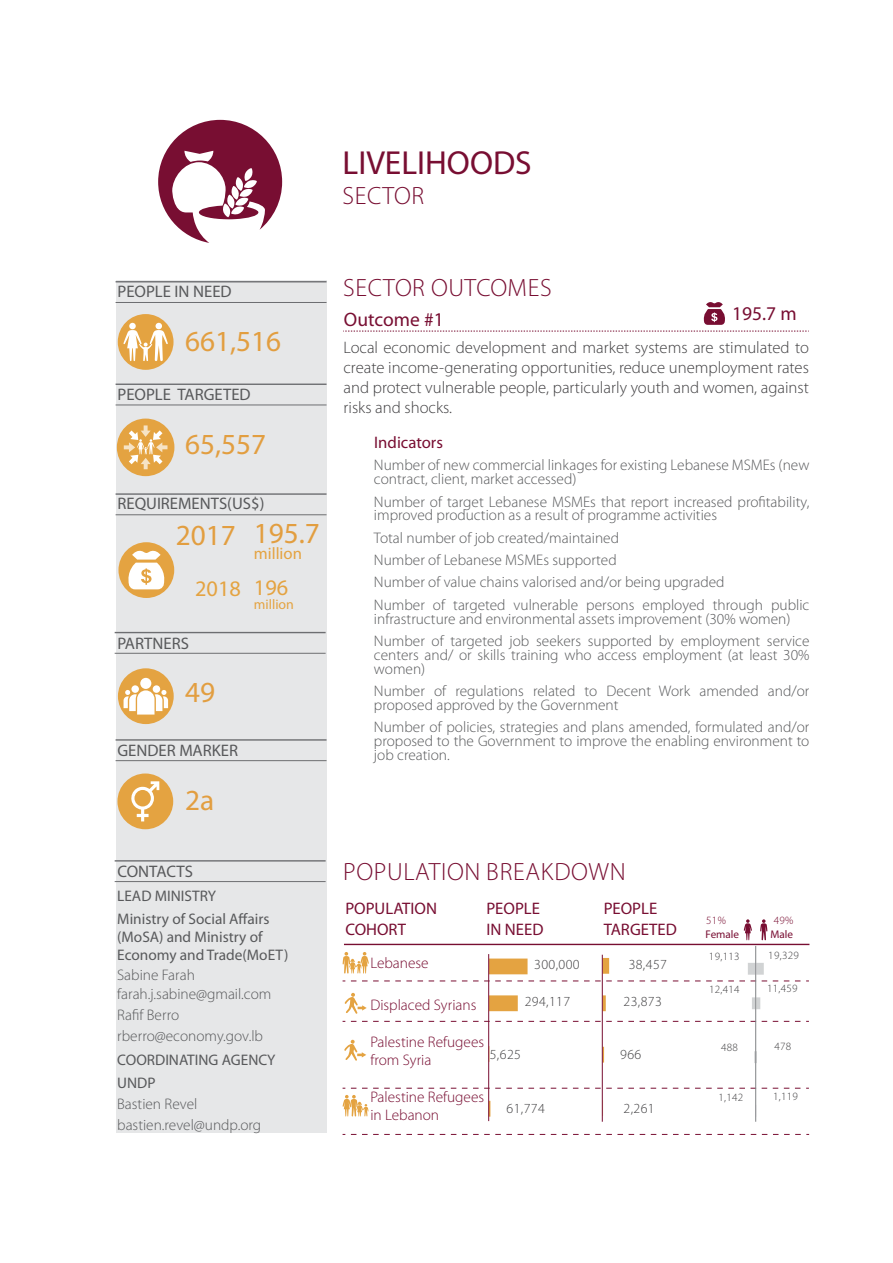
<style>
.page{position:relative;width:893px;height:1263px;background:#fff}
.page>*{position:absolute;margin:0;border:0;box-sizing:border-box;transform-origin:0 0}
.t1{font:33.45px "Myriad Pro";color:#780e32}
.t2{font:29.25px "Myriad Pro";color:#e29e40}
.t3{font:300 25.05px "Myriad Pro";letter-spacing:.025em;color:#780e32}
.t4{font:22.35px "Myriad Pro";color:#e4a341}
.t5{font:19.5px "Myriad Pro";color:#780e32}
.t6{font:300 16.65px/20.1px "Myriad Pro";color:#414042;text-align:justify}
.t7{font:16.65px "Myriad Pro";color:#58595b}
.t8{font:16.65px/20.1px "Myriad Pro";color:#780e32}
.t9{font:16.65px "Myriad Pro";color:#e4a341}
.t10{font:300 15.3px/14px "Myriad Pro";color:#58595b}
.t11{font:15.3px/22.5px "Myriad Pro";color:#58595b}
.t12{font:300 15.3px/18.5px "Myriad Pro";color:#780e32}
.t13{font:300 13.95px "Myriad Pro";letter-spacing:.025em;color:#414042}
.t14{font:13.95px "Myriad Pro";color:#e4a341}
.t15{font:300 11.1px "Myriad Pro";letter-spacing:.025em;color:#414042}
.t16{font:11.1px "Myriad Pro";color:#780e32}
.t17{font:300 11.1px "Myriad Pro";color:#780e32}
</style>
<div class="page">
<div style="left:116px;top:280px;width:211px;height:853px;background:#e6e7e8"></div>
<div style="left:117px;top:773px;width:56px;height:56px;background:#e4a341;border-radius:50%"></div>
<div style="left:118px;top:668px;width:56px;height:56px;background:#e4a341;border-radius:50%"></div>
<svg style="left:703px;top:302px;width:22px;height:23px"></svg>
<div style="left:118px;top:314px;width:56px;height:56px;background:#e4a341;border-radius:50%"></div>
<svg style="left:123px;top:323px;width:45px;height:38px"></svg>
<div style="left:118px;top:542px;width:56px;height:56px;background:#e4a341;border-radius:50%"></div>
<svg style="left:126px;top:550px;width:41px;height:39px"></svg>
<svg style="left:124px;top:678px;width:44px;height:36px"></svg>
<svg style="left:343px;top:331px;width:466px;height:1px"></svg>
<svg style="left:351px;top:1134px;width:458px;height:1px"></svg>
<hr style="left:602px;top:955px;width:1px;height:167px;background:#780e32">
<hr style="left:755px;top:946px;width:1px;height:176px;background:#808285">
<svg style="left:760px;top:919px;width:7px;height:21px"></svg>
<svg style="left:744px;top:919px;width:8px;height:21px"></svg>
<hr style="left:488px;top:954px;width:1px;height:167px;background:#780e32">
<svg style="left:131px;top:781px;width:28px;height:40px"></svg>
<svg style="left:343px;top:952px;width:466px;height:165px"></svg>
<hr style="left:116px;top:384px;width:211px;height:1px;background:#6d6e71">
<hr style="left:116px;top:405px;width:211px;height:1px;background:#6d6e71">
<hr style="left:116px;top:281px;width:211px;height:1px;background:#6d6e71">
<hr style="left:116px;top:302px;width:211px;height:1px;background:#6d6e71">
<hr style="left:116px;top:493px;width:211px;height:2px;background:#6d6e71">
<hr style="left:116px;top:514px;width:211px;height:1px;background:#6d6e71">
<hr style="left:115px;top:632px;width:211px;height:1px;background:#6d6e71">
<hr style="left:115px;top:653px;width:211px;height:1px;background:#6d6e71">
<hr style="left:116px;top:739px;width:211px;height:2px;background:#6d6e71">
<hr style="left:116px;top:760px;width:211px;height:1px;background:#6d6e71">
<hr style="left:115px;top:860px;width:211px;height:1px;background:#6d6e71">
<hr style="left:115px;top:881px;width:211px;height:1px;background:#6d6e71">
<hr style="left:344px;top:944px;width:465px;height:1px;background:#780e32">
<div style="left:117px;top:419px;width:57px;height:57px;background:#e4a341;border-radius:50%"></div>
<svg style="left:124px;top:425px;width:43px;height:44px"></svg>
<svg style="left:158px;top:120px;width:124px;height:123px"></svg>
<h1 class="t1" style="left:343px;top:145px;width:191px">LIVELIHOODS</h1>
<h3 class="t3" style="left:343px;top:182px;width:83px">SECTOR</h3>
<p class="t7" style="left:117px;top:282px;width:116px">PEOPLE IN NEED</p>
<h3 class="t3" style="left:343px;top:274px;width:210px">SECTOR OUTCOMES</h3>
<p class="t5" style="left:344px;top:309px;width:101px">Outcome #1</p>
<p class="t5" style="left:732px;top:303px;width:66px">195.7 m</p>
<h2 class="t2" style="left:185px;top:325px;width:98px">661,516</h2>
<p class="t6" style="left:343px;top:337px;width:467px">Local economic development and market systems are stimulated to create income-generating opportunities, reduce unemployment rates and protect vulnerable people, particularly youth and women, against risks and shocks.</p>
<p class="t7" style="left:117px;top:386px;width:135px">PEOPLE TARGETED</p>
<h2 class="t2" style="left:185px;top:428px;width:83px">65,557</h2>
<p class="t7" style="left:117px;top:495px;width:148px">REQUIREMENTS(US$)</p>
<h2 class="t2" style="left:254px;top:517px;width:68px">195.7</h2>
<p class="t9" style="left:254px;top:544px;width:50px">million</p>
<h2 class="t2" style="left:176px;top:519px;width:62px">2017</h2>
<h3 class="t4" style="left:195px;top:576px;width:95px">2018 196</h3>
<p class="t14" style="left:254px;top:596px;width:42px">million</p>
<p class="t7" style="left:117px;top:634px;width:73px">PARTNERS</p>
<h2 class="t2" style="left:185px;top:676px;width:32px">49</h2>
<p class="t7" style="left:117px;top:741px;width:122px">GENDER MARKER</p>
<h2 class="t2" style="left:185px;top:784px;width:31px">2a</h2>
<p class="t7" style="left:117px;top:862px;width:77px">CONTACTS</p>
<p class="t11" style="left:117px;top:885px;width:154px">LEAD MINISTRY<br>Ministry of Social Affairs</p>
<p class="t11" style="left:117px;top:928px;width:173px;line-height:18.5px">(MoSA) and Ministry of<br>Economy and Trade(MoET)</p>
<p class="t10" style="left:117px;top:966px;width:156px;line-height:18.5px">Sabine Farah farah.j.sabine@gmail.com</p>
<p class="t10" style="left:117px;top:1004px;width:147px;line-height:21.1px">Rafif Berro rberro@economy.gov.lb</p>
<p class="t11" style="left:117px;top:1049px;width:160px">COORDINATING AGENCY<br>UNDP</p>
<p class="t10" style="left:117px;top:1093px;width:146px;line-height:21.1px">Bastien Revel bastien.revel@undp.org</p>
<p class="t8" style="left:374px;top:432px;width:70px">Indicators</p>
<p class="t10" style="left:374px;top:458px;width:437px">Number of new commercial linkages for existing Lebanese MSMEs (new contract, client, market accessed)</p>
<p class="t10" style="left:374px;top:495px;width:437px">Number of target Lebanese MSMEs that report increased profitability, improved production as a result of programme activities</p>
<p class="t10" style="left:374px;top:527px;width:437px;line-height:22.4px">Total number of job created/maintained<br>Number of Lebanese MSMEs supported<br>Number of value chains valorised and/or being upgraded<br>Number of targeted vulnerable persons employed through public</p>
<p class="t10" style="left:374px;top:607px;width:437px;line-height:22.4px">infrastructure and environmental assets improvement (30% women)<br>Number of targeted job seekers supported by employment service</p>
<p class="t10" style="left:374px;top:648px;width:437px">centers and/ or skills training who access employment (at least 30% women)</p>
<p class="t10" style="left:374px;top:684px;width:437px">Number of regulations related to Decent Work amended and/or proposed approved by the Government</p>
<p class="t10" style="left:374px;top:720px;width:437px;text-align:justify">Number of policies, strategies and plans amended, formulated and/or proposed to the Government to improve the enabling environment to job creation.</p>
<h3 class="t3" style="left:343px;top:857px;width:284px">POPULATION BREAKDOWN</h3>
<p class="t8" style="left:345px;top:899px;width:93px">POPULATION<br>COHORT</p>
<p class="t8" style="left:486px;top:899px;width:59px">PEOPLE<br>IN NEED</p>
<p class="t8" style="left:604px;top:899px;width:75px">PEOPLE<br>TARGETED</p>
<p class="t12" style="left:370px;top:954px;width:60px">Lebanese</p>
<p class="t12" style="left:370px;top:996px;width:107px">Displaced Syrians</p>
<p class="t12" style="left:370px;top:1033px;width:115px">Palestine Refugees from Syria</p>
<p class="t12" style="left:370px;top:1087px;width:115px">Palestine Refugees in Lebanon</p>
<p class="t13" style="left:534px;top:957px;width:47px">300,000</p>
<p class="t13" style="left:525px;top:994px;width:47px">294,117</p>
<p class="t13" style="left:490px;top:1047px;width:33px">5,625</p>
<p class="t13" style="left:507px;top:1100px;width:40px">61,774</p>
<p class="t13" style="left:629px;top:957px;width:40px">38,457</p>
<p class="t13" style="left:624px;top:994px;width:40px">23,873</p>
<p class="t13" style="left:620px;top:1047px;width:23px">966</p>
<p class="t13" style="left:624px;top:1100px;width:33px">2,261</p>
<p class="t17" style="left:706px;top:914px;width:21px">51%</p>
<p class="t17" style="left:774px;top:914px;width:21px">49%</p>
<p class="t16" style="left:706px;top:929px;width:35px">Female</p>
<p class="t16" style="left:770px;top:929px;width:24px">Male</p>
<p class="t15" style="left:709px;top:950px;width:32px">19,113</p>
<p class="t15" style="left:768px;top:949px;width:32px">19,329</p>
<p class="t15" style="left:709px;top:983px;width:32px">12,414</p>
<p class="t15" style="left:767px;top:982px;width:32px">11,459</p>
<p class="t15" style="left:721px;top:1041px;width:18px">488</p>
<p class="t15" style="left:774px;top:1040px;width:18px">478</p>
<p class="t15" style="left:718px;top:1091px;width:26px">1,142</p>
<p class="t15" style="left:773px;top:1090px;width:26px">1,119</p>
</div>
